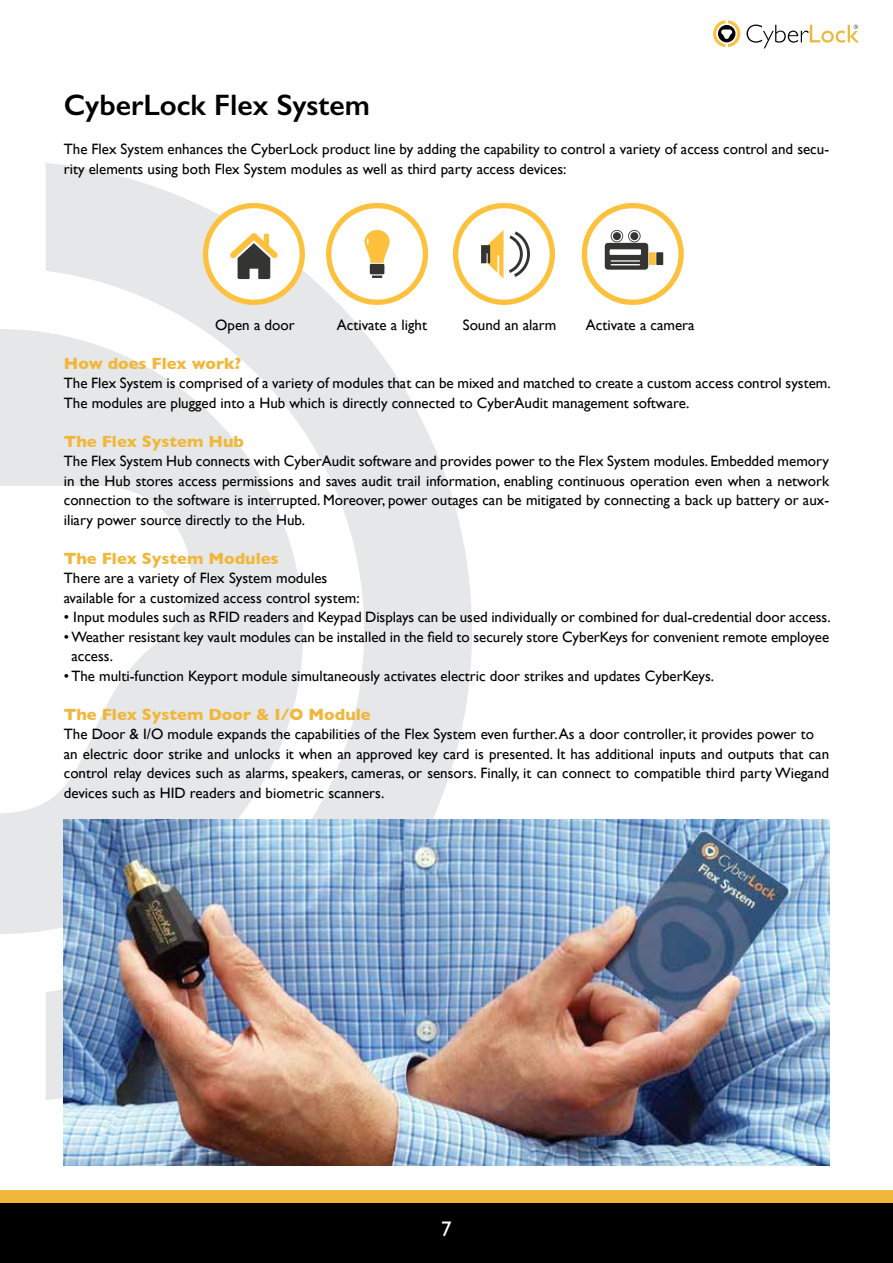
<style>
.page{position:relative;width:893px;height:1263px;background:#fff}
.page>*{position:absolute;margin:0;border:0;box-sizing:border-box;transform-origin:0 0}
.t1{font:600 29.7px "Gill Sans";color:#000}
.t2{font:21px "Gill Sans";color:#fff}
.t3{font:700 16.5px "Gill Sans";color:#f0b73b}
.t4{font:15px/19.5px "Gill Sans";color:#000}
</style>
<div class="page">
<svg style="left:0;top:163px;width:472px;height:937px;fill:#e6e7e8"></svg>
<div style="left:0;top:1203px;width:893px;height:60px;background:#000"></div>
<svg style="left:713px;top:20px;width:27px;height:27px"></svg>
<svg style="left:746px;top:25px;width:113px;height:23px"></svg>
<div style="left:0;top:1190px;width:893px;height:13px;background:#f0b73b"></div>
<div style="left:203px;top:203px;width:102px;height:102px;background:#fec13e;border-radius:50%"></div>
<div style="left:208px;top:208px;width:92px;height:92px;background:#fff;border-radius:50%"></div>
<div style="left:326px;top:203px;width:102px;height:102px;background:#fec13e;border-radius:50%"></div>
<div style="left:331px;top:208px;width:92px;height:92px;background:#fff;border-radius:50%"></div>
<div style="left:453px;top:203px;width:102px;height:102px;background:#fec13e;border-radius:50%"></div>
<div style="left:458px;top:208px;width:92px;height:92px;background:#fff;border-radius:50%"></div>
<div style="left:582px;top:203px;width:102px;height:102px;background:#fec13e;border-radius:50%"></div>
<div style="left:587px;top:208px;width:91px;height:92px;background:#fff;border-radius:50%"></div>
<svg style="left:230px;top:233px;width:48px;height:46px"></svg>
<svg style="left:364px;top:230px;width:26px;height:48px"></svg>
<svg style="left:509px;top:231px;width:21px;height:46px"></svg>
<svg style="left:481px;top:230px;width:22px;height:48px"></svg>
<div style="left:649px;top:252px;width:7px;height:13px;background:#fec13e"></div>
<div style="left:656px;top:252px;width:7px;height:13px;background:#343433"></div>
<svg style="left:605px;top:230px;width:43px;height:40px"></svg>
<img style="left:64px;top:819px;width:765px;height:346px">
<h1 class="t1" style="left:64px;top:87px;width:308px">CyberLock Flex System</h1>
<p class="t4" style="left:64px;top:139px;width:767px">The Flex System enhances the CyberLock product line by adding the capability to control a variety of access control and secu&shy;rity elements using both Flex System modules as well as third party access devices:</p>
<p class="t4" style="left:215px;top:315px;width:81px">Open a door</p>
<p class="t4" style="left:337px;top:315px;width:92px">Activate a light</p>
<p class="t4" style="left:463px;top:315px;width:95px">Sound an alarm</p>
<p class="t4" style="left:586px;top:315px;width:110px">Activate a camera</p>
<p class="t3" style="left:64px;top:350px;width:179px">How does Flex work?</p>
<p class="t4" style="left:64px;top:373px;width:768px">The Flex System is comprised of a variety of modules that can be mixed and matched to create a custom access control system.<br>The modules are plugged into a Hub which is directly connected to CyberAudit management software.</p>
<p class="t3" style="left:64px;top:428px;width:182px">The Flex System Hub</p>
<p class="t4" style="left:64px;top:451px;width:767px;text-align:justify">The Flex System Hub connects with CyberAudit software and provides power to the Flex System modules. Embedded memory in the Hub stores access permissions and saves audit trail information, enabling continuous operation even when a network connection to the software is interrupted. Moreover, power outages can be mitigated by connecting a back up battery or aux&shy;iliary power source directly to the Hub.</p>
<p class="t3" style="left:64px;top:545px;width:216px">The Flex System Modules</p>
<p class="t4" style="left:64px;top:568px;width:297px">There are a variety of Flex System modules available for a customized access control system:</p>
<p class="t4" style="left:64px;top:607px;width:768px">• Input modules such as RFID readers and Keypad Displays can be used individually or combined for dual-credential door access.</p>
<p class="t4" style="left:71px;top:627px;width:759px;text-indent:-8px">• Weather resistant key vault modules can be installed in the field to securely store CyberKeys for convenient remote employee access.</p>
<p class="t4" style="left:64px;top:666px;width:652px">• The multi-function Keyport module simultaneously activates electric door strikes and updates CyberKeys.</p>
<p class="t3" style="left:64px;top:701px;width:308px">The Flex System Door &amp; I/O Module</p>
<p class="t4" style="left:64px;top:724px;width:767px">The Door &amp; I/O module expands the capabilities of the Flex System even further. As a door controller, it provides power to an electric door strike and unlocks it when an approved key card is presented. It has additional inputs and outputs that can control relay devices such as alarms, speakers, cameras, or sensors. Finally, it can connect to compatible third party Wiegand devices such as HID readers and biometric scanners.</p>
<h2 class="t2" style="left:441px;top:1216px;width:12px">7</h2>
</div>
